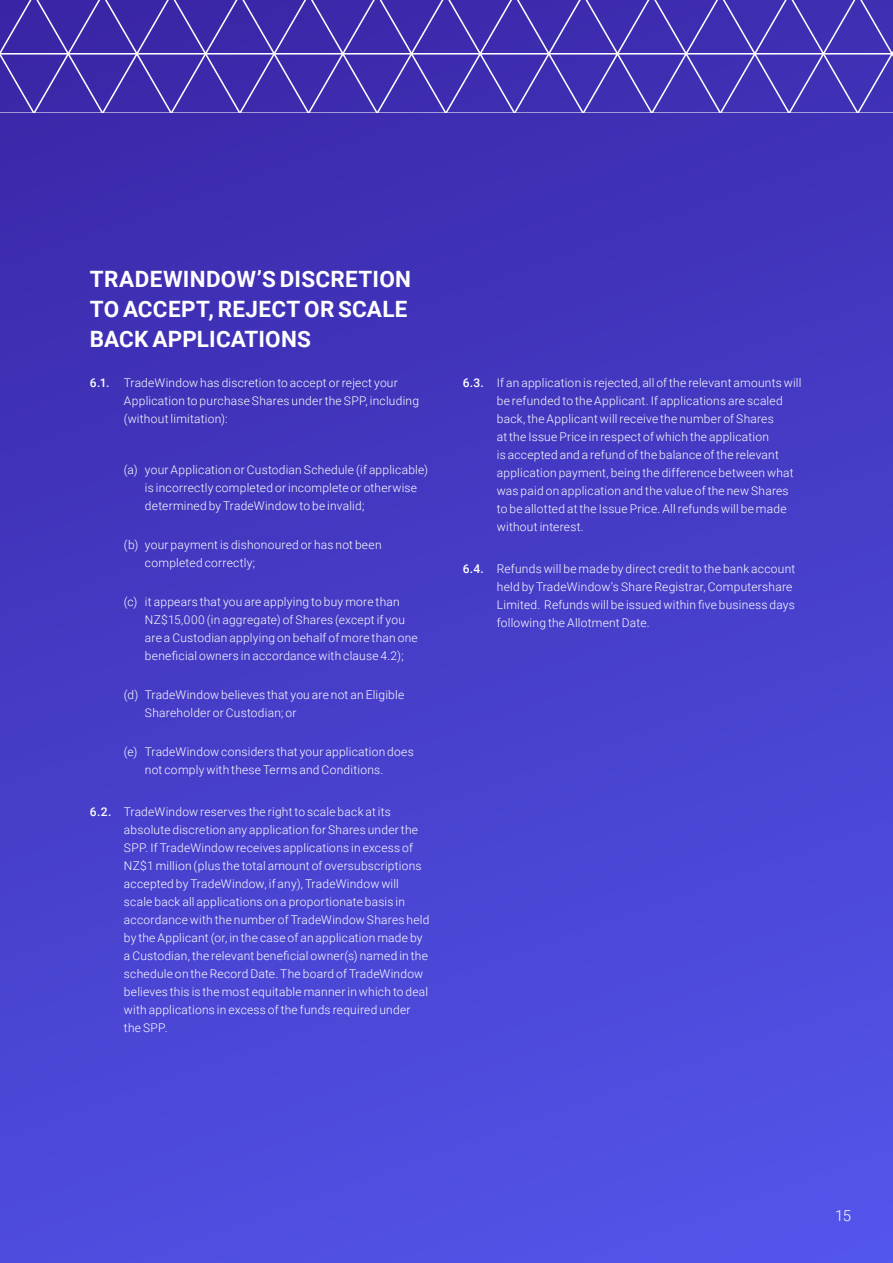
<style>
.page{position:relative;width:893px;height:1263px;background:#fff}
.page>*{position:absolute;margin:0;border:0;box-sizing:border-box;transform-origin:0 0}
.t1{font:700 22.5px/30px "Roboto";letter-spacing:.01em;color:#fff}
.t2{font:300 15px "Roboto";color:#fff}
.t3{font:300 12px/18px "Roboto";letter-spacing:.02em;color:#fff}
.t4{font:500 12px "Roboto";color:#fff}
</style>
<div class="page">
<div style="left:0;top:0;width:893px;height:1263px;background:linear-gradient(to bottom,#3b29ab,#5151e5)"></div>
<svg style="left:0;top:0;width:893px;height:113px"></svg>
<h1 class="t1" style="left:90px;top:264px;width:323px">TRADEWINDOW’S DISCRETION<br>TO ACCEPT, REJECT OR SCALE<br>BACK APPLICATIONS</h1>
<p class="t4" style="left:90px;top:374px;width:21px">6.1.</p>
<p class="t3" style="left:124px;top:373px;width:297px">TradeWindow has discretion to accept or reject your<br>Application to purchase Shares under the SPP, including (without limitation):</p>
<p class="t4" style="left:90px;top:803px;width:23px">6.2.</p>
<p class="t3" style="left:145px;top:460px;width:285px;text-indent:-21px">(a) your Application or Custodian Schedule (if applicable) is incorrectly completed or incomplete or otherwise determined by TradeWindow to be invalid;</p>
<p class="t3" style="left:145px;top:535px;width:238px;text-indent:-21px">(b) your payment is dishonoured or has not been completed correctly;</p>
<p class="t3" style="left:145px;top:592px;width:274px;text-indent:-21px">(c) it appears that you are applying to buy more than NZ$15,000 (in aggregate) of Shares (except if you are a Custodian applying on behalf of more than one beneficial owners in accordance with clause 4.2);</p>
<p class="t3" style="left:145px;top:685px;width:261px;text-indent:-21px">(d) TradeWindow believes that you are not an Eligible<br>Shareholder or Custodian; or</p>
<p class="t3" style="left:145px;top:742px;width:270px;text-indent:-21px">(e) TradeWindow considers that your application does not comply with these Terms and Conditions.</p>
<p class="t3" style="left:124px;top:802px;width:307px">TradeWindow reserves the right to scale back at its absolute discretion any application for Shares under the SPP. If TradeWindow receives applications in excess of NZ$1 million (plus the total amount of oversubscriptions accepted by TradeWindow, if any), TradeWindow will scale back all applications on a proportionate basis in accordance with the number of TradeWindow Shares held by the Applicant (or, in the case of an application made by a Custodian, the relevant beneficial owner(s) named in the schedule on the Record Date. The board of TradeWindow believes this is the most equitable manner in which to deal with applications in excess of the funds required under the SPP.</p>
<p class="t4" style="left:463px;top:374px;width:23px">6.3.</p>
<p class="t4" style="left:463px;top:560px;width:23px">6.4.</p>
<p class="t3" style="left:497px;top:373px;width:306px">If an application is rejected, all of the relevant amounts will be refunded to the Applicant. If applications are scaled back, the Applicant will receive the number of Shares<br>at the Issue Price in respect of which the application<br>is accepted and a refund of the balance of the relevant application payment, being the difference between what was paid on application and the value of the new Shares to be allotted at the Issue Price. All refunds will be made without interest.</p>
<p class="t3" style="left:497px;top:559px;width:300px">Refunds will be made by direct credit to the bank account held by TradeWindow’s Share Registrar, Computershare Limited. Refunds will be issued within five business days following the Allotment Date.</p>
<p class="t2" style="left:835px;top:1205px;width:17px">15</p>
</div>
